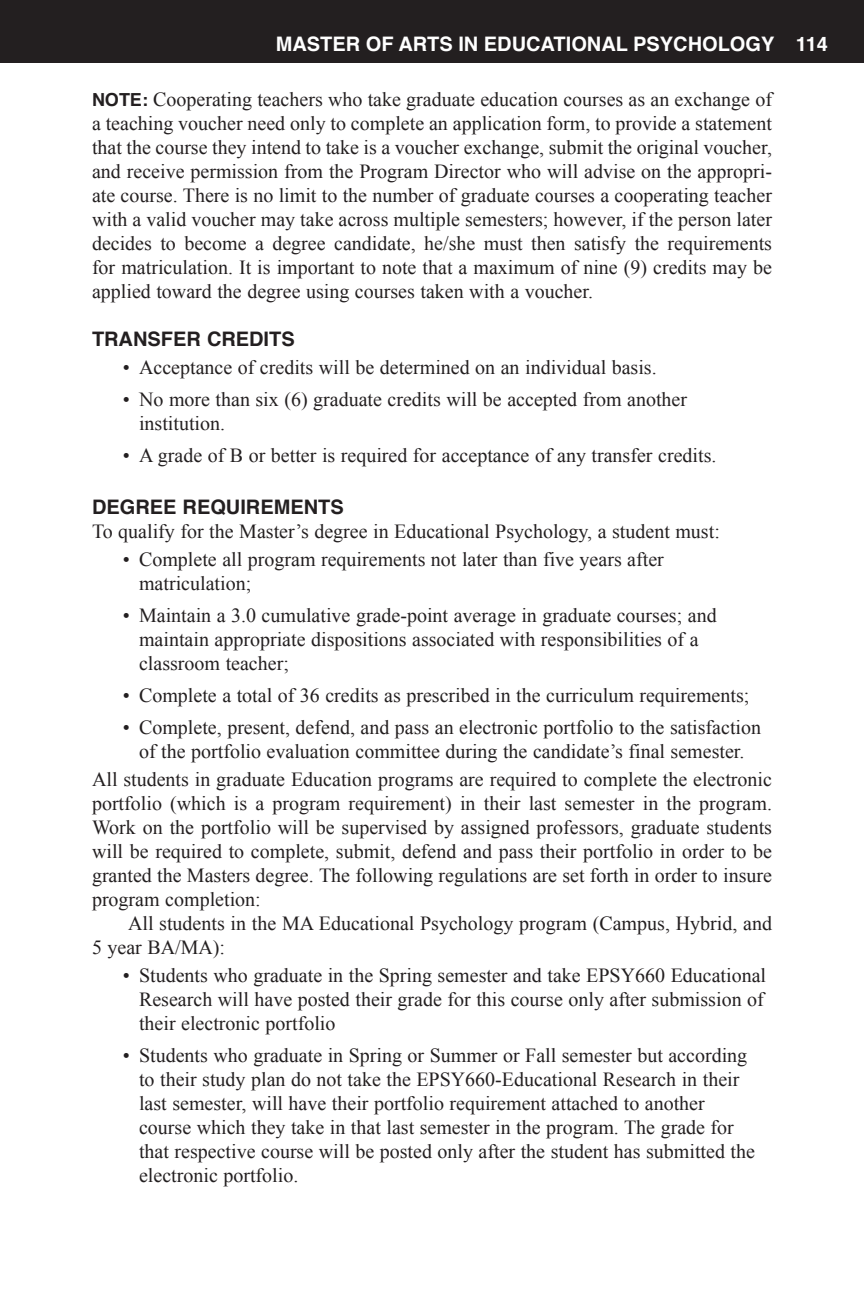
<style>
.page{position:relative;width:864px;height:1296px;background:#fff}
.page>*{position:absolute;margin:0;border:0;box-sizing:border-box;transform-origin:0 0}
.First_Paragraph{font:20px/24px "Times New Roman";color:#231f20}
.Second_Paragraph{font:20px/24px "Times New Roman";color:#231f20}
.t1{font:700 20px "Helvetica";color:#fff}
.C_Head_-_U___L{font:700 20px "Helvetica";color:#231f20}
.s1{font-family:"Helvetica";font-weight:700;font-size:18px}
</style>
<div class="page">
<div style="left:0;top:0;width:864px;height:63px;background:#231f20"></div>
<p class="t1" style="left:276px;top:28px;width:554px">MASTER OF ARTS IN EDUCATIONAL PSYCHOLOGY 114</p>
<p class="First_Paragraph" style="left:92px;top:87px;width:682px;text-align:justify"><span class="s1">NOTE:</span> Cooperating teachers who take graduate education courses as an exchange of a teaching voucher need only to complete an application form, to provide a statement that the course they intend to take is a voucher exchange, submit the original voucher, and receive permission from the Program Director who will advise on the appropri&shy;ate course. There is no limit to the number of graduate courses a cooperating teacher with a valid voucher may take across multiple semesters; however, if the person later decides to become a degree candidate, he/she must then satisfy the requirements for matriculation. It is important to note that a maximum of nine (9) credits may be applied toward the degree using courses taken with a voucher.</p>
<p class="C_Head_-_U___L" style="left:92px;top:323px;width:204px">TRANSFER CREDITS</p>
<p class="First_Paragraph" style="left:123px;top:355px;width:535px">• Acceptance of credits will be determined on an individual basis.</p>
<p class="First_Paragraph" style="left:139px;top:387px;width:550px;text-indent:-16px">• No more than six (6) graduate credits will be accepted from another institution.</p>
<p class="First_Paragraph" style="left:123px;top:443px;width:595px">• A grade of B or better is required for acceptance of any transfer credits.</p>
<p class="C_Head_-_U___L" style="left:92px;top:491px;width:253px">DEGREE REQUIREMENTS</p>
<p class="First_Paragraph" style="left:92px;top:519px;width:629px">To qualify for the Master’s degree in Educational Psychology, a student must:</p>
<p class="First_Paragraph" style="left:139px;top:547px;width:526px;text-indent:-16px">• Complete all program requirements not later than five years after matriculation;</p>
<p class="First_Paragraph" style="left:139px;top:603px;width:579px;text-indent:-16px">• Maintain a 3.0 cumulative grade-point average in graduate courses; and maintain appropriate dispositions associated with responsibilities of a classroom teacher;</p>
<p class="First_Paragraph" style="left:123px;top:683px;width:628px">• Complete a total of 36 credits as prescribed in the curriculum requirements;</p>
<p class="First_Paragraph" style="left:123px;top:715px;width:640px;text-align:center">• Complete, present, defend, and pass an electronic portfolio to the satisfaction of the portfolio evaluation committee during the candidate’s final semester.</p>
<p class="First_Paragraph" style="left:92px;top:767px;width:682px;text-align:justify">All students in graduate Education programs are required to complete the electronic portfolio (which is a program requirement) in their last semester in the program.<br>Work on the portfolio will be supervised by assigned professors, graduate students will be required to complete, submit, defend and pass their portfolio in order to be granted the Masters degree. The following regulations are set forth in order to insure program completion:</p>
<p class="Second_Paragraph" style="left:92px;top:911px;width:682px;text-indent:36px">All students in the MA Educational Psychology program (Campus, Hybrid, and<br>5 year BA/MA):</p>
<p class="First_Paragraph" style="left:139px;top:963px;width:629px;text-align:justify;text-indent:-16px">• Students who graduate in the Spring semester and take EPSY660 Educational Research will have posted their grade for this course only after submission of their electronic portfolio</p>
<p class="First_Paragraph" style="left:139px;top:1043px;width:617px;text-indent:-16px">• Students who graduate in Spring or Summer or Fall semester but according to their study plan do not take the EPSY660-Educational Research in their last semester, will have their portfolio requirement attached to another course which they take in that last semester in the program. The grade for that respective course will be posted only after the student has submitted the electronic portfolio.</p>
</div>
